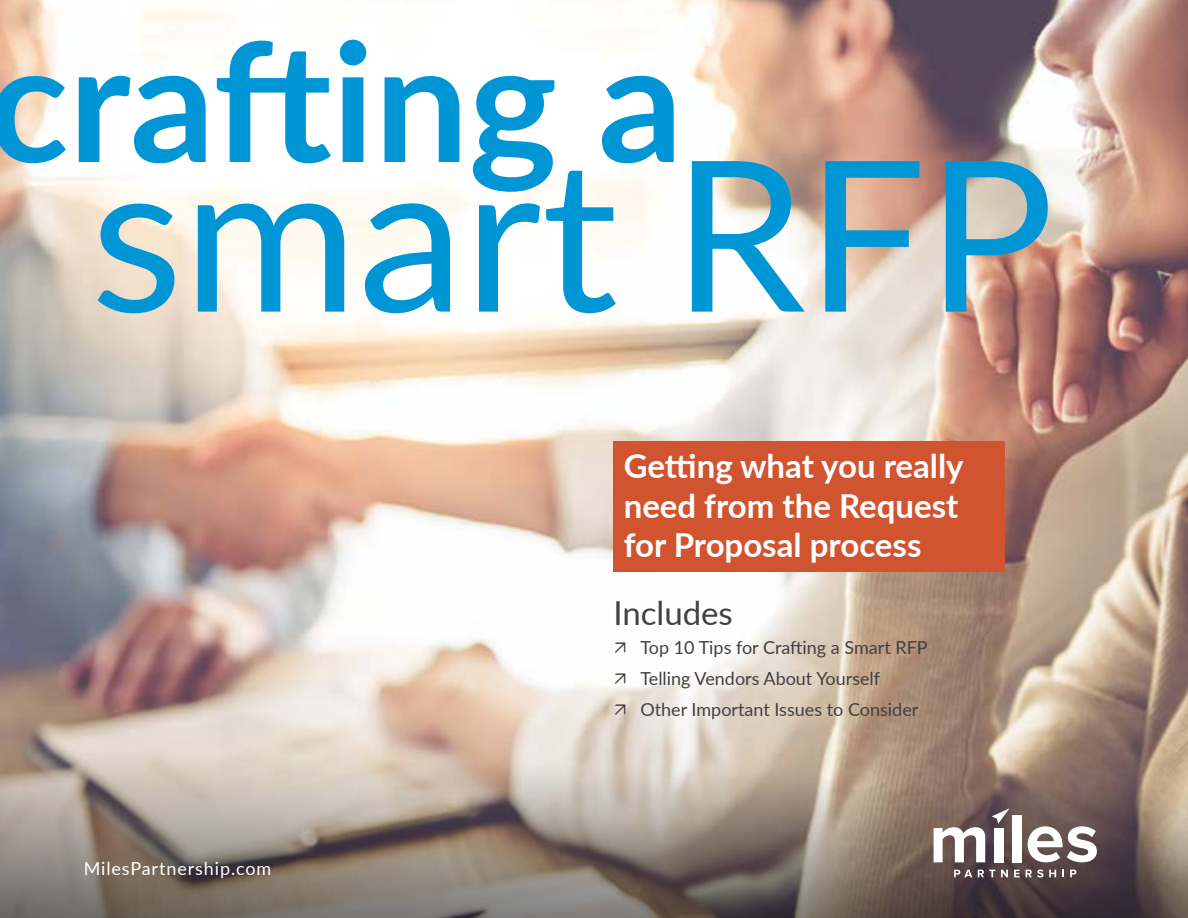
<style>
.page{position:relative;width:1188px;height:918px;background:#fff}
.page>*{position:absolute;margin:0;border:0;box-sizing:border-box;transform-origin:0 0}
.t1{font:210px "Lato";color:#0096d6}
.t2{font:700 165px "Lato";color:#0096d6}
.t3{font:700 33px/39.6px "Lato";color:#fff}
.t4{font:33px "Lato";color:#414042}
.t5{font:18px/31.2px "Lato";color:#414042}
.t6{font:18px "Lato";letter-spacing:.05em;color:#fff}
</style>
<div class="page">
<img style="left:0;top:0;width:1188px;height:697px">
<div style="left:613px;top:441px;width:392px;height:131px;background:#d15431"></div>
<svg style="left:0;top:697px;width:1188px;height:221px;background:#a19287"></svg>
<svg style="left:934px;top:827px;width:51px;height:35px"></svg>
<div style="left:994px;top:828px;width:9px;height:34px;background:#fff"></div>
<div style="left:1012px;top:815px;width:9px;height:47px;background:#fff"></div>
<svg style="left:1028px;top:826px;width:69px;height:36px"></svg>
<svg style="left:992px;top:808px;width:18px;height:16px"></svg>
<svg style="left:954px;top:870px;width:18px;height:7px"></svg>
<svg style="left:978px;top:870px;width:17px;height:7px"></svg>
<svg style="left:1001px;top:870px;width:7px;height:7px"></svg>
<svg style="left:1014px;top:870px;width:6px;height:7px"></svg>
<svg style="left:1026px;top:870px;width:17px;height:7px"></svg>
<svg style="left:1049px;top:870px;width:7px;height:7px"></svg>
<svg style="left:1062px;top:870px;width:2px;height:7px"></svg>
<svg style="left:1070px;top:870px;width:6px;height:7px"></svg>
<svg style="left:615px;top:642px;width:30px;height:13px"></svg>
<svg style="left:615px;top:673px;width:30px;height:13px"></svg>
<svg style="left:615px;top:704px;width:30px;height:13px"></svg>
<h2 class="t2" style="left:-12px;top:-20px;width:697px">crafting a</h2>
<h1 class="t1" style="left:90px;top:85px;width:965px">smart RFP</h1>
<h3 class="t3" style="left:624px;top:445px;width:341px">Getting what you really need from the Request for Proposal process</h3>
<p class="t6" style="left:84px;top:856px;width:189px">MilesPartnership.com</p>
<h3 class="t4" style="left:613px;top:589px;width:121px">Includes</h3>
<p class="t5" style="left:640px;top:631px;width:289px">Top 10 Tips for Crafting a Smart RFP<br>Telling Vendors About Yourself<br>Other Important Issues to Consider</p>
</div>
